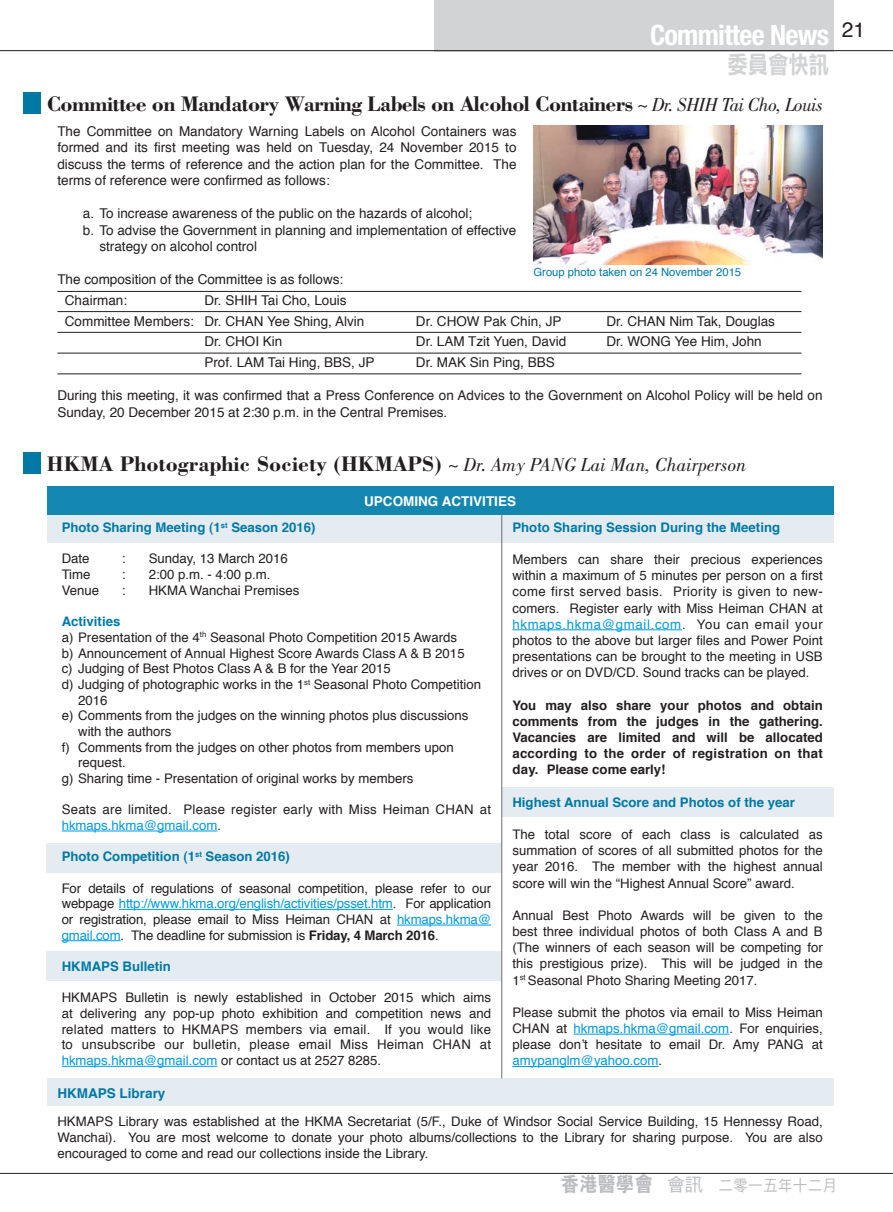
<style>
.page{position:relative;width:893px;height:1212px;background:#fff}
.page>*{position:absolute;margin:0;border:0;box-sizing:border-box;transform-origin:0 0}
.t1{font:700 condensed 28.05px "Helvetica Neue";letter-spacing:-.025em;color:#fff}
.t2{font:24px "DF Li Hei Bd HK BF";color:#d1d3d4;scale:.85 1}
.t3{font:700 21.75px "Bodoni";letter-spacing:-.03em;color:#231f20}
.t4{font:700 21.75px "Bodoni";color:#231f20}
.t5{font:21px "Helvetica";color:#231f20}
.t6{font:15.75px "DF Hei Md HK BF";letter-spacing:.05em;color:#bbbdc0;scale:.9 1}
.t7{font:13.5px/16.5px "Helvetica";color:#231f20}
.t8{font:700 13.5px "Helvetica";color:#fff}
.t9{font:700 13.5px "Helvetica";color:#007aa5}
.t10{font:13.2px/16.2px "Helvetica";color:#231f20;text-align:justify}
.t11{font:700 13.2px/16.2px "Helvetica";letter-spacing:.02em;color:#231f20;text-align:justify}
.t12{font:700 13.2px "Helvetica";color:#007aa5}
.t13{font:13.2px/15.6px "Helvetica";letter-spacing:.02em;color:#231f20}
.t14{font:11.25px "Helvetica";color:#007aa5}
.s1{font-weight:400;font-style:italic;font-size:19.5px}
.s2{color:#009bdf}
.s3{font-weight:700}
.s4{font-family:"DF Hei XB HK BF";font-size:19.5px}
.s5{font-size:18px}
.s6{font-size:15px}
</style>
<div class="page">
<div style="left:47px;top:513px;width:786px;height:29px;background:#e4ebf1"></div>
<div style="left:501px;top:787px;width:332px;height:30px;background:#e4ebf1"></div>
<div style="left:47px;top:843px;width:455px;height:30px;background:#e4ebf1"></div>
<div style="left:47px;top:951px;width:455px;height:30px;background:#e4ebf1"></div>
<div style="left:47px;top:1078px;width:786px;height:28px;background:#e4ebf1"></div>
<hr style="left:57px;top:311px;width:744px;height:1px;background:#231f20">
<hr style="left:57px;top:291px;width:744px;height:1px;background:#231f20">
<hr style="left:57px;top:332px;width:744px;height:1px;background:#231f20">
<hr style="left:57px;top:353px;width:744px;height:1px;background:#231f20">
<hr style="left:57px;top:374px;width:744px;height:1px;background:#231f20">
<div style="left:23px;top:452px;width:17px;height:22px;background:#007aa5"></div>
<hr style="left:62px;top:831px;width:155px;height:1px;background:#009bdf">
<hr style="left:119px;top:909px;width:274px;height:1px;background:#009bdf">
<hr style="left:397px;top:925px;width:94px;height:1px;background:#009bdf">
<hr style="left:62px;top:940px;width:59px;height:1px;background:#009bdf">
<hr style="left:62px;top:1066px;width:155px;height:1px;background:#009bdf">
<hr style="left:512px;top:629px;width:170px;height:1px;background:#009bdf">
<hr style="left:574px;top:1034px;width:155px;height:1px;background:#009bdf">
<hr style="left:512px;top:1066px;width:147px;height:1px;background:#009bdf">
<div style="left:23px;top:92px;width:17px;height:21px;background:#007aa5"></div>
<img style="left:534px;top:125px;width:289px;height:140px">
<div style="left:434px;top:0;width:399px;height:51px;background:#d1d3d4"></div>
<hr style="left:0;top:50px;width:893px;height:1px;background:#231f20">
<hr style="left:0;top:1173px;width:893px;height:1px;background:#231f20">
<div style="left:47px;top:486px;width:786px;height:29px;background:#1387af"></div>
<hr style="left:501px;top:515px;width:1px;height:563px;background:#6d6e70">
<h1 class="t1" style="left:650px;top:25px;width:181px">Committee News</h1>
<h2 class="t2" style="left:727px;top:52px;width:122px">委員會快訊</h2>
<h3 class="t3" style="left:47px;top:96px;width:777px">Committee on Mandatory Warning Labels on Alcohol Containers <span class="s1">~ Dr. SHIH Tai Cho, Louis</span></h3>
<p class="t7" style="left:57px;top:124px;width:461px;text-align:justify">The Committee on Mandatory Warning Labels on Alcohol Containers was formed and its first meeting was held on Tuesday, 24 November 2015 to discuss the terms of reference and the action plan for the Committee. The terms of reference were confirmed as follows:</p>
<p class="t7" style="left:83px;top:206px;width:391px">a. To increase awareness of the public on the hazards of alcohol;</p>
<p class="t7" style="left:83px;top:223px;width:435px">b. To advise the Government in planning and implementation of effective</p>
<p class="t7" style="left:99px;top:239px;width:159px">strategy on alcohol control</p>
<p class="t7" style="left:65px;top:270px;width:280px;line-height:20.7px;text-indent:-8px">The composition of the Committee is as follows:<br>Chairman:</p>
<p class="t14" style="left:534px;top:267px;width:209px">Group photo taken on 24 November 2015</p>
<p class="t7" style="left:65px;top:291px;width:301px;line-height:20.7px;text-indent:139px">Dr. SHIH Tai Cho, Louis<br>Committee Members: Dr. CHAN Yee Shing, Alvin</p>
<p class="t7" style="left:416px;top:314px;width:147px">Dr. CHOW Pak Chin, JP</p>
<p class="t7" style="left:606px;top:314px;width:170px">Dr. CHAN Nim Tak, Douglas</p>
<p class="t7" style="left:204px;top:334px;width:80px">Dr. CHOI Kin</p>
<p class="t7" style="left:416px;top:334px;width:152px">Dr. LAM Tzit Yuen, David</p>
<p class="t7" style="left:606px;top:334px;width:157px">Dr. WONG Yee Him, John</p>
<p class="t7" style="left:204px;top:355px;width:172px">Prof. LAM Tai Hing, BBS, JP</p>
<p class="t7" style="left:416px;top:355px;width:140px">Dr. MAK Sin Ping, BBS</p>
<p class="t7" style="left:57px;top:388px;width:767px">During this meeting, it was confirmed that a Press Conference on Advices to the Government on Alcohol Policy will be held on<br>Sunday, 20 December 2015 at 2:30 p.m. in the Central Premises.</p>
<h3 class="t4" style="left:47px;top:456px;width:701px">HKMA Photographic Society (HKMAPS) <span class="s1">~ Dr. Amy PANG Lai Man, Chairperson</span></h3>
<p class="t8" style="left:364px;top:495px;width:153px">UPCOMING ACTIVITIES</p>
<p class="t12" style="left:62px;top:522px;width:256px">Photo Sharing Meeting (1<sup>st</sup> Season 2016)</p>
<p class="t10" style="left:62px;top:552px;width:29px">Date</p>
<p class="t10" style="left:122px;top:552px;width:5px">:</p>
<p class="t10" style="left:149px;top:552px;width:141px">Sunday, 13 March 2016</p>
<p class="t10" style="left:62px;top:567px;width:30px">Time</p>
<p class="t10" style="left:122px;top:567px;width:5px">:</p>
<p class="t10" style="left:149px;top:567px;width:123px">2:00 p.m. - 4:00 p.m.</p>
<p class="t10" style="left:62px;top:583px;width:39px">Venue</p>
<p class="t10" style="left:122px;top:583px;width:5px">:</p>
<p class="t10" style="left:149px;top:583px;width:152px">HKMA Wanchai Premises</p>
<p class="t12" style="left:62px;top:616px;width:60px">Activities</p>
<p class="t10" style="left:62px;top:630px;width:397px">a) Presentation of the 4<sup>th</sup> Seasonal Photo Competition 2015 Awards</p>
<p class="t10" style="left:62px;top:646px;width:404px">b) Announcement of Annual Highest Score Awards Class A &amp; B 2015</p>
<p class="t10" style="left:62px;top:661px;width:331px">c) Judging of Best Photos Class A &amp; B for the Year 2015</p>
<p class="t10" style="left:62px;top:677px;width:421px">d) Judging of photographic works in the 1<sup>st</sup> Seasonal Photo Competition</p>
<p class="t10" style="left:78px;top:693px;width:31px">2016</p>
<p class="t10" style="left:62px;top:708px;width:408px">e) Comments from the judges on the winning photos plus discussions</p>
<p class="t10" style="left:78px;top:724px;width:95px">with the authors</p>
<p class="t10" style="left:62px;top:740px;width:394px">f) Comments from the judges on other photos from members upon</p>
<p class="t10" style="left:78px;top:755px;width:49px">request.</p>
<p class="t10" style="left:62px;top:771px;width:353px">g) Sharing time - Presentation of original works by members</p>
<p class="t13" style="left:62px;top:803px;width:431px">Seats are limited. Please register early with Miss Heiman CHAN at <span class="s2">hkmaps.hkma@gmail.com</span>.</p>
<p class="t12" style="left:62px;top:851px;width:230px">Photo Competition (1<sup>st</sup> Season 2016)</p>
<p class="t10" style="left:62px;top:881px;width:431px;line-height:15.8px">For details of regulations of seasonal competition, please refer to our webpage <span class="s2">http://www.hkma.org/english/activities/psset.htm</span>. For application or registration, please email to Miss Heiman CHAN at <span class="s2">hkmaps.hkma@ gmail.com</span>. The deadline for submission is <span class="s3">Friday, 4 March 2016</span>.</p>
<p class="t12" style="left:62px;top:961px;width:111px">HKMAPS Bulletin</p>
<p class="t10" style="left:62px;top:991px;width:431px;line-height:15.8px">HKMAPS Bulletin is newly established in October 2015 which aims at delivering any pop-up photo exhibition and competition news and related matters to HKMAPS members via email. If you would like to unsubscribe our bulletin, please email Miss Heiman CHAN at <span class="s2">hkmaps.hkma@gmail.com</span> or contact us at 2527 8285.</p>
<p class="t12" style="left:512px;top:522px;width:269px">Photo Sharing Session During the Meeting</p>
<p class="t10" style="left:512px;top:552px;width:312px">Members can share their precious experiences within a maximum of 5 minutes per person on a first come first served basis. Priority is given to new&shy;comers. Register early with Miss Heiman CHAN at <span class="s2">hkmaps.hkma@gmail.com</span>. You can email your photos to the above but larger files and Power Point presentations can be brought to the meeting in USB drives or on DVD/CD. Sound tracks can be played.</p>
<p class="t11" style="left:512px;top:698px;width:312px">You may also share your photos and obtain comments from the judges in the gathering.<br>Vacancies are limited and will be allocated according to the order of registration on that day. Please come early!</p>
<p class="t12" style="left:512px;top:796px;width:284px">Highest Annual Score and Photos of the year</p>
<p class="t10" style="left:512px;top:827px;width:312px">The total score of each class is calculated as summation of scores of all submitted photos for the year 2016. The member with the highest annual score will win the “Highest Annual Score” award.</p>
<p class="t10" style="left:512px;top:908px;width:312px">Annual Best Photo Awards will be given to the best three individual photos of both Class A and B (The winners of each season will be competing for this prestigious prize). This will be judged in the 1<sup>st</sup> Seasonal Photo Sharing Meeting 2017.</p>
<p class="t10" style="left:512px;top:1005px;width:312px">Please submit the photos via email to Miss Heiman CHAN at <span class="s2">hkmaps.hkma@gmail.com</span>. For enquiries, please don’t hesitate to email Dr. Amy PANG at <span class="s2">amypanglm@yahoo.com</span>.</p>
<p class="t9" style="left:57px;top:1087px;width:110px">HKMAPS Library</p>
<p class="t10" style="left:57px;top:1114px;width:767px">HKMAPS Library was established at the HKMA Secretariat (5/F., Duke of Windsor Social Service Building, 15 Hennessy Road, Wanchai). You are most welcome to donate your photo albums/collections to the Library for sharing purpose. You are also encouraged to come and read our collections inside the Library.</p>
<h3 class="t5" style="left:842px;top:21px;width:25px">21</h3>
<p class="t6" style="left:561px;top:1178px;width:308px"><span class="s4">香港醫學會</span> <span class="s5">會訊</span><span class="s6">　</span> 二零一五年十二月</p>
</div>
